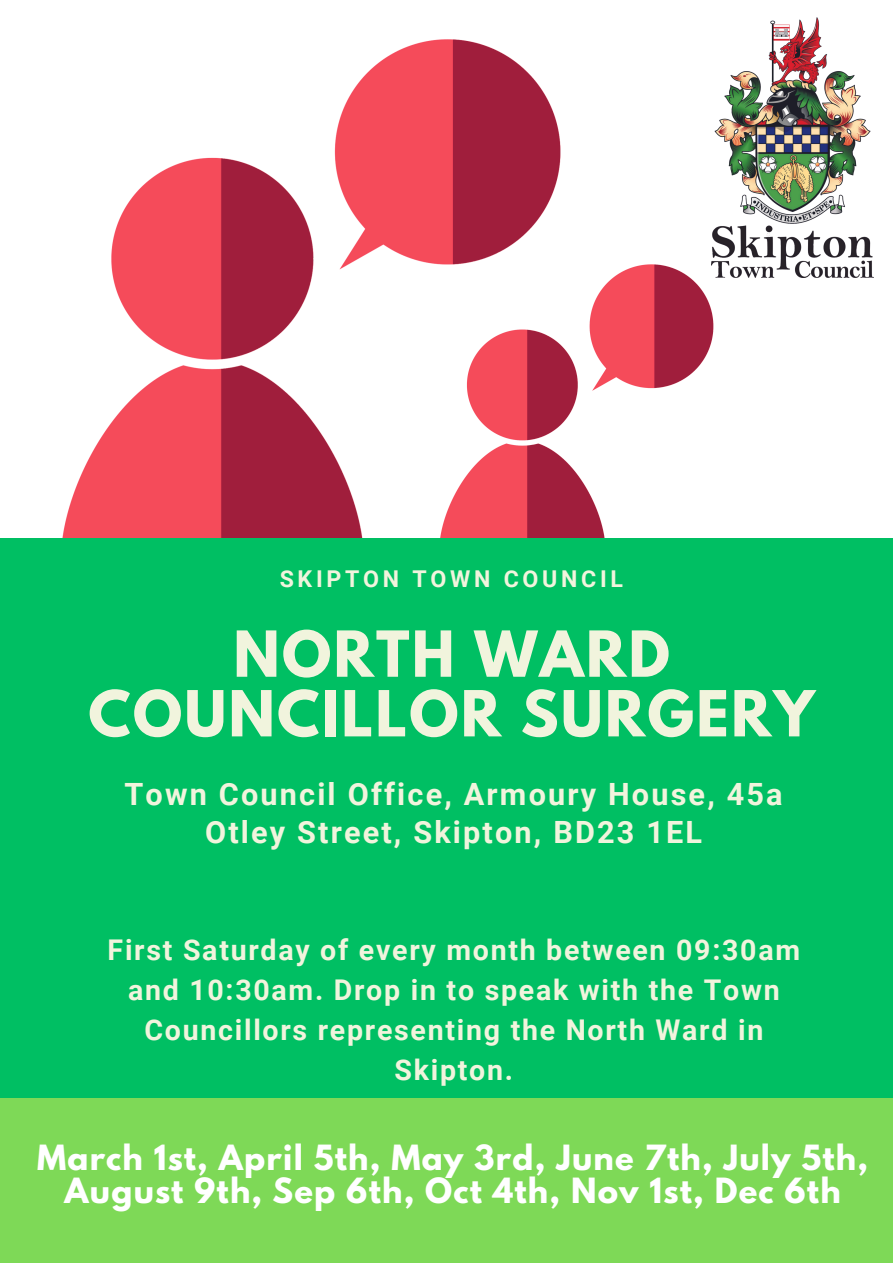
<style>
.page{position:relative;width:893px;height:1263px;background:#fff}
.page>*{position:absolute;margin:0;border:0;box-sizing:border-box;transform-origin:0 0}
.t1{font:700 56.18px/59.6px "League Spartan";letter-spacing:.04em;color:#f1f4dd;text-align:center}
.t2{font:700 30.83px/32.6px "League Spartan";letter-spacing:.04em;color:#fff;text-align:center}
.t3{font:700 30.67px/37.7px "Roboto";letter-spacing:.07em;color:#f1f4dd;text-align:center}
.t4{font:700 28.58px/39.9px "Roboto";letter-spacing:.06em;color:#f1f4dd;text-align:center}
.t5{font:700 23.17px "Roboto";letter-spacing:.16em;color:#f1f4dd}
</style>
<div class="page">
<img style="left:0;top:39px;width:561px;height:500px">
<img style="left:374px;top:202px;width:404px;height:337px">
<div style="left:0;top:1088px;width:893px;height:175px;background:#7ed957"></div>
<div style="left:0;top:539px;width:893px;height:558px;background:#00bf63"></div>
<img style="left:712px;top:17px;width:161px;height:260px">
<p class="t5" style="left:280px;top:565px;width:345px">SKIPTON TOWN COUNCIL</p>
<p class="t1" style="left:88px;top:631px;width:728px">NORTH WARD<br>COUNCILLOR SURGERY</p>
<p class="t3" style="left:124px;top:775px;width:659px">Town Council Office, Armoury House, 45a<br>Otley Street, Skipton, BD23 1EL</p>
<p class="t4" style="left:108px;top:931px;width:694px">First Saturday of every month between 09:30am and 10:30am. Drop in to speak with the Town Councillors representing the North Ward in Skipton.</p>
<p class="t2" style="left:37px;top:1145px;width:832px">March 1st, April 5th, May 3rd, June 7th, July 5th,<br>August 9th, Sep 6th, Oct 4th, Nov 1st, Dec 6th</p>
</div>
